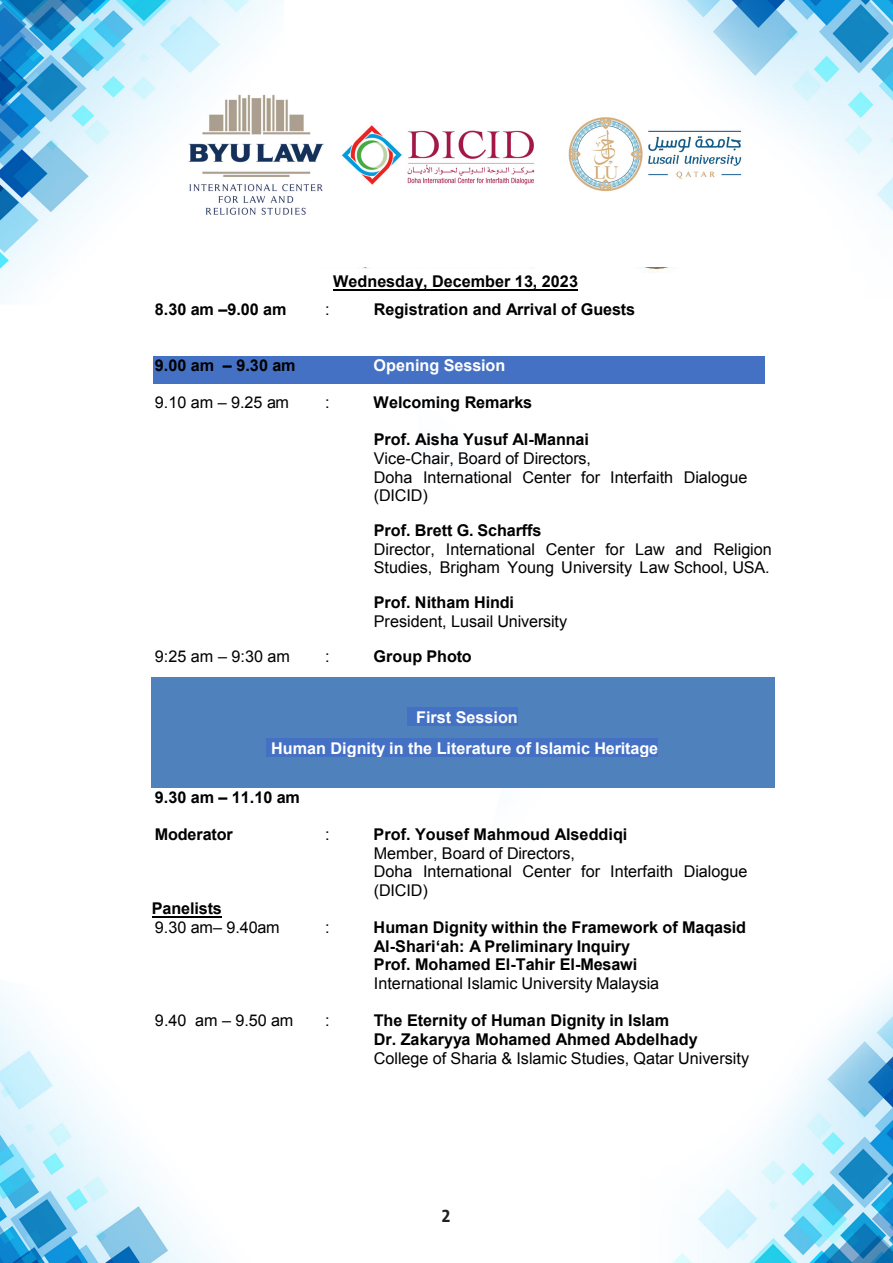
<style>
.page{position:relative;width:893px;height:1263px;background:#fff}
.page>*{position:absolute;margin:0;border:0;box-sizing:border-box;transform-origin:0 0}
.t1{font:700 18px "The Sans";color:#231f20}
.t2{font:16.2px/18.6px "Arial";color:#000}
.t3{font:700 16.2px/18.6px "Arial";color:#000}
.t4{font:700 16.2px/30.6px "Arial";color:#fff;text-align:center}
.s1{font-weight:700}
.s2{font-weight:400}
</style>
<div class="page">
<img style="left:0;top:0;width:893px;height:1263px">
<img style="left:320px;top:268px;width:218px;height:1px">
<img style="left:617px;top:268px;width:173px;height:5px">
<div style="left:153px;top:356px;width:612px;height:28px;background:#4471c4"></div>
<hr style="left:333px;top:289px;width:245px;height:2px;background:#000">
<div style="left:151px;top:677px;width:623px;height:19px;background:#4f81bd"></div>
<div style="left:151px;top:696px;width:623px;height:31px;background:#4f81bd"></div>
<div style="left:407px;top:707px;width:111px;height:19px;background:#4471c4"></div>
<div style="left:151px;top:727px;width:623px;height:30px;background:#4f81bd"></div>
<div style="left:267px;top:738px;width:391px;height:19px;background:#4471c4"></div>
<div style="left:151px;top:757px;width:623px;height:31px;background:#4f81bd"></div>
<hr style="left:152px;top:916px;width:70px;height:2px;background:#000">
<p class="t3" style="left:333px;top:273px;width:246px">Wednesday, December 13, 2023</p>
<p class="t3" style="left:155px;top:301px;width:133px">8.30 am –9.00 am</p>
<p class="t2" style="left:325px;top:300px;width:6px">:</p>
<p class="t3" style="left:374px;top:301px;width:263px">Registration and Arrival of Guests</p>
<p class="t3" style="left:155px;top:356px;width:142px">9.00 am – 9.30 am</p>
<p class="t4" style="left:374px;top:350px;width:133px">Opening Session</p>
<p class="t2" style="left:155px;top:393px;width:136px">9.10 am – 9.25 am</p>
<p class="t2" style="left:325px;top:393px;width:6px">:</p>
<p class="t3" style="left:374px;top:394px;width:160px">Welcoming Remarks</p>
<p class="t2" style="left:374px;top:430px;width:375px"><span class="s1">Prof. Aisha Yusuf Al-Mannai<br></span>Vice-Chair, Board of Directors,<br>Doha International Center for Interfaith Dialogue (DICID)</p>
<p class="t2" style="left:374px;top:521px;width:400px"><span class="s1">Prof. Brett G. Scharffs<br></span>Director, International Center for Law and Religion<br>Studies, Brigham Young University Law School, USA.</p>
<p class="t2" style="left:374px;top:593px;width:195px"><span class="s1">Prof. Nitham Hindi<br></span>President, Lusail University</p>
<p class="t2" style="left:155px;top:647px;width:137px">9:25 am – 9:30 am</p>
<p class="t2" style="left:325px;top:647px;width:6px">:</p>
<p class="t3" style="left:374px;top:647px;width:100px">Group Photo</p>
<p class="t4" style="left:271px;top:702px;width:388px">First Session<br>Human Dignity in the Literature of Islamic Heritage</p>
<p class="t3" style="left:155px;top:788px;width:147px">9.30 am – 11.10 am</p>
<p class="t3" style="left:155px;top:825px;width:79px">Moderator</p>
<p class="t2" style="left:325px;top:825px;width:6px">:</p>
<p class="t2" style="left:374px;top:825px;width:375px"><span class="s1">Prof. Yousef Mahmoud Alseddiqi<br></span>Member, Board of Directors,<br>Doha International Center for Interfaith Dialogue (DICID)</p>
<p class="t2" style="left:152px;top:899px;width:129px"><span class="s1">Panelists<br></span>9.30 am– 9.40am</p>
<p class="t2" style="left:325px;top:918px;width:6px">:</p>
<p class="t3" style="left:374px;top:919px;width:374px">Human Dignity within the Framework of Maqasid Al-Shari‘ah: A Preliminary Inquiry<br>Prof. Mohamed El-Tahir El-Mesawi<br><span class="s2">International Islamic University Malaysia</span></p>
<p class="t2" style="left:155px;top:1011px;width:140px">9.40 am – 9.50 am</p>
<p class="t2" style="left:325px;top:1011px;width:6px">:</p>
<p class="t3" style="left:374px;top:1012px;width:377px">The Eternity of Human Dignity in Islam<br>Dr. Zakaryya Mohamed Ahmed Abdelhady<br><span class="s2">College of Sharia &amp; Islamic Studies, Qatar University</span></p>
<p class="t1" style="left:441px;top:1205px;width:10px">2</p>
</div>
